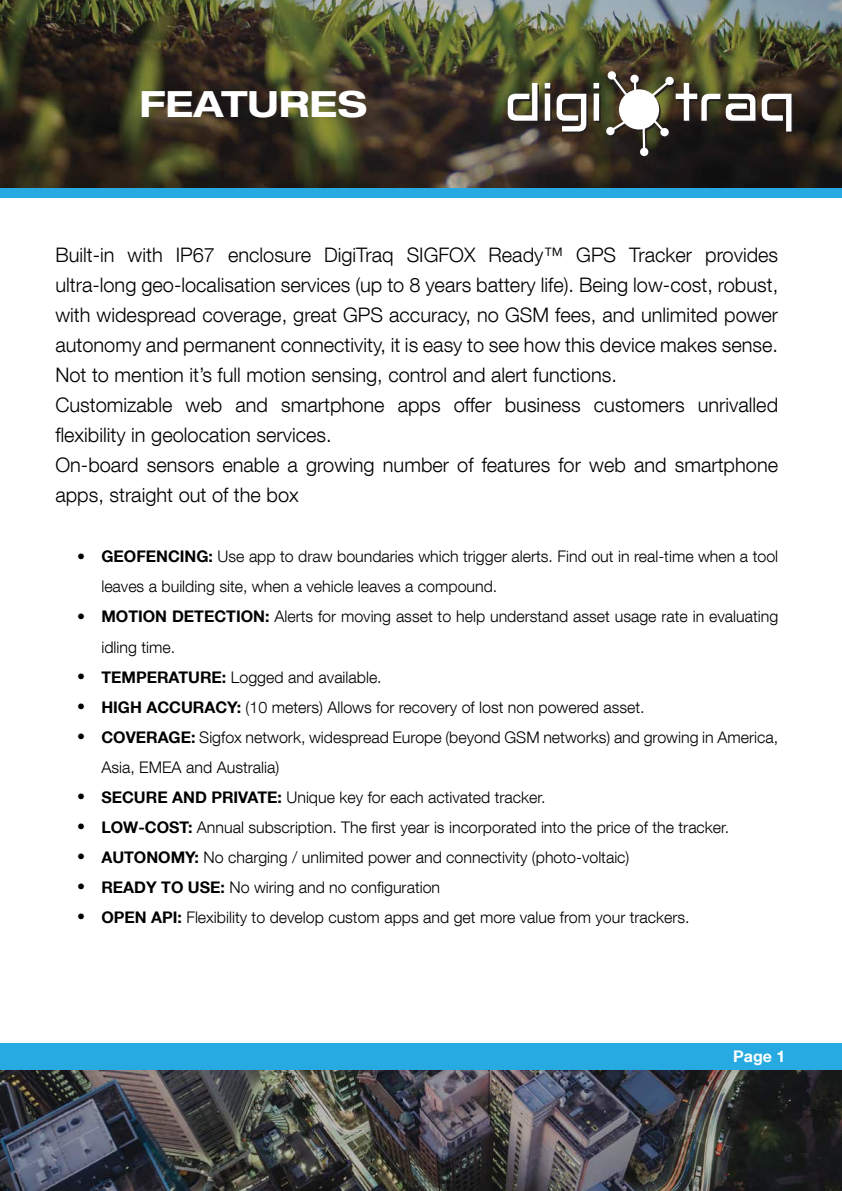
<style>
.page{position:relative;width:842px;height:1191px;background:#fff}
.page>*{position:absolute;margin:0;border:0;box-sizing:border-box;transform-origin:0 0}
.t1{font:700 expanded 36px "Helvetica Neue LT Com";color:#fff}
.t2{font:300 20px/30px "Helvetica Neue LT Com";color:#010101}
.t3{font:300 16px/30px "Helvetica Neue LT Com";color:#010101;text-align:justify}
.t4{font:700 16px "Helvetica Neue LT Com";color:#fff}
.s1{font-weight:700}
</style>
<div class="page">
<img style="left:0;top:1069px;width:842px;height:122px">
<img style="left:0;top:0;width:842px;height:189px">
<svg style="left:508px;top:83px;width:31px;height:40px"></svg>
<svg style="left:545px;top:71px;width:248px;height:88px"></svg>
<div style="left:0;top:1043px;width:842px;height:26px;background:#27aae1"></div>
<div style="left:0;top:189px;width:842px;height:9px;background:#27aae1"></div>
<h1 class="t1" style="left:140px;top:80px;width:229px">FEATURES</h1>
<p class="t2" style="left:55px;top:240px;width:724px">Built-in with IP67 enclosure DigiTraq SIGFOX Ready™ GPS Tracker provides ultra-long geo-localisation services (up to 8 years battery life). Being low-cost, robust, with widespread coverage, great GPS accuracy, no GSM fees, and unlimited power autonomy and permanent connectivity, it is easy to see how this device makes sense.<br>Not to mention it’s full motion sensing, control and alert functions.<br>Customizable web and smartphone apps offer business customers unrivalled flexibility in geolocation services.<br>On-board sensors enable a growing number of features for web and smartphone apps, straight out of the box</p>
<p class="t3" style="left:77px;top:540px;width:9px">•</p>
<p class="t3" style="left:77px;top:600px;width:9px">•</p>
<p class="t3" style="left:77px;top:660px;width:9px">• • •</p>
<p class="t3" style="left:77px;top:780px;width:9px">• • • • •</p>
<p class="t3" style="left:101px;top:541px;width:678px;text-align:left"><span class="s1">GEOFENCING:</span> Use app to draw boundaries which trigger alerts. Find out in real-time when a tool leaves a building site, when a vehicle leaves a compound.<br><span class="s1">MOTION DETECTION:</span> Alerts for moving asset to help understand asset usage rate in evaluating idling time.<br><span class="s1">TEMPERATURE:</span> Logged and available.<br><span class="s1">HIGH ACCURACY:</span> (10 meters) Allows for recovery of lost non powered asset.<br><span class="s1">COVERAGE:</span> Sigfox network, widespread Europe (beyond GSM networks) and growing in America, Asia, EMEA and Australia)<br><span class="s1">SECURE AND PRIVATE:</span> Unique key for each activated tracker.<br><span class="s1">LOW-COST:</span> Annual subscription. The first year is incorporated into the price of the tracker.<br><span class="s1">AUTONOMY:</span> No charging / unlimited power and connectivity (photo-voltaic)<br><span class="s1">READY TO USE:</span> No wiring and no configuration<br><span class="s1">OPEN API:</span> Flexibility to develop custom apps and get more value from your trackers.</p>
<p class="t4" style="left:733px;top:1045px;width:54px">Page 1</p>
</div>
